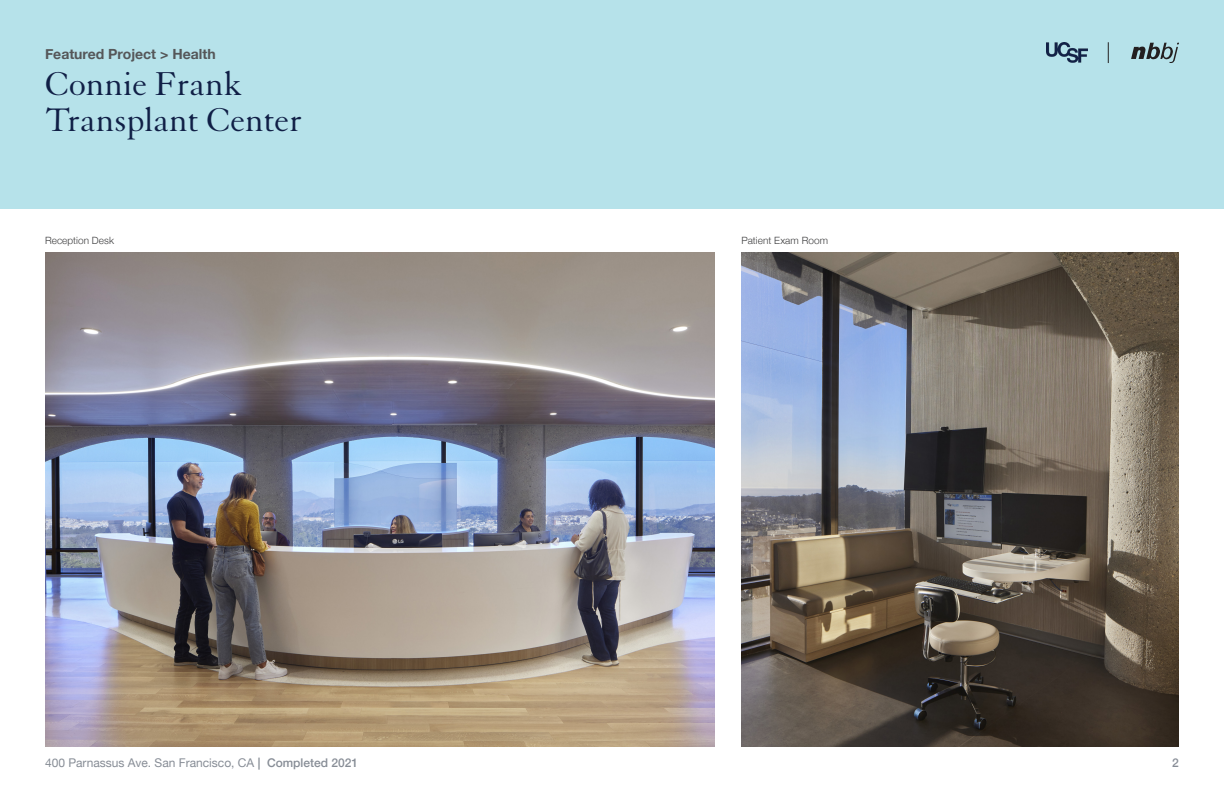
<style>
.page{position:relative;width:1224px;height:792px;background:#fff}
.page>*{position:absolute;margin:0;border:0;box-sizing:border-box;transform-origin:0 0}
.t1{font:36px/36px "Granjon LT Std";color:#101f46}
.t2{font:700 14px "Helvetica Neue";color:#555759}
.t3{font:12px "Helvetica Neue";color:#878d96}
.t4{font:500 12px "Helvetica Neue";color:#878d96}
.Body_Copy_Light{font:300 10px "Helvetica Neue";letter-spacing:.01em;color:#3e3e3f}
.s1{font-weight:500}
</style>
<div class="page">
<div style="left:0;top:0;width:1224px;height:209px;background:#b6e2ea"></div>
<img style="left:1046px;top:42px;width:41px;height:20px">
<svg style="left:1131px;top:43px;width:48px;height:20px"></svg>
<svg style="left:1108px;top:42px;width:1px;height:21px"></svg>
<img style="left:45px;top:252px;width:670px;height:495px">
<img style="left:742px;top:252px;width:437px;height:495px">
<p class="t2" style="left:45px;top:43px;width:172px">Featured Project &gt; Health</p>
<h1 class="t1" style="left:45px;top:66px;width:259px">Connie Frank<br>Transplant Center</h1>
<p class="Body_Copy_Light" style="left:45px;top:232px;width:71px">Reception Desk</p>
<p class="Body_Copy_Light" style="left:742px;top:232px;width:88px">Patient Exam Room</p>
<p class="t3" style="left:45px;top:754px;width:315px">400 Parnassus Ave. San Francisco, CA <span class="s1">| Completed 2021</span></p>
<p class="t4" style="left:1172px;top:753px;width:8px">2</p>
</div>
